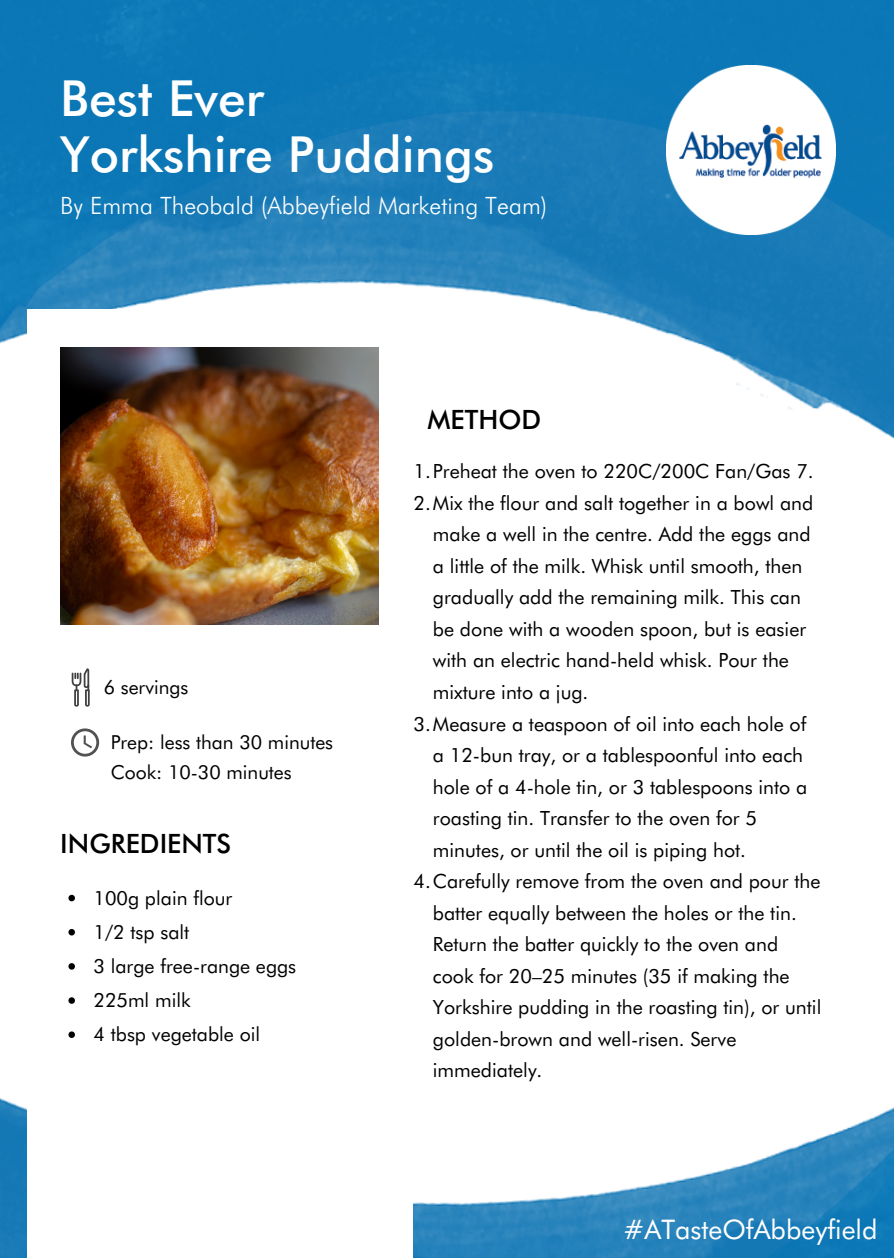
<style>
.page{position:relative;width:894px;height:1258px;background:#fff}
.page>*{position:absolute;margin:0;border:0;box-sizing:border-box;transform-origin:0 0}
.t1{font:500 49.8px/56.4px "Futura BT";color:#fff}
.t2{font:27px "Futura BT";color:#fff}
.t3{font:500 26.7px "Futura BT";color:#000}
.t4{font:300 24px "Futura BT";color:#fff}
.t5{font:19.5px/34.2px "Futura BT";color:#000}
.t6{font:19.2px/30.6px "Futura BT";color:#000}
</style>
<div class="page">
<img style="left:0;top:1097px;width:893px;height:161px">
<img style="left:0;top:0;width:893px;height:438px">
<img style="left:666px;top:65px;width:169px;height:169px">
<div style="left:27px;top:309px;width:385px;height:949px;background:#fff"></div>
<img style="left:60px;top:347px;width:318px;height:277px">
<svg style="left:71px;top:728px;width:28px;height:28px"></svg>
<svg style="left:72px;top:668px;width:18px;height:38px"></svg>
<svg style="left:68px;top:895px;width:7px;height:6px"></svg>
<svg style="left:68px;top:929px;width:7px;height:6px"></svg>
<svg style="left:68px;top:963px;width:7px;height:6px"></svg>
<svg style="left:68px;top:997px;width:7px;height:7px"></svg>
<svg style="left:68px;top:1031px;width:7px;height:7px"></svg>
<h1 class="t1" style="left:60px;top:68px;width:435px">Best Ever<br>Yorkshire Puddings</h1>
<p class="t4" style="left:60px;top:189px;width:488px">By Emma Theobald (Abbeyfield Marketing Team)</p>
<p class="t6" style="left:104px;top:671px;width:86px">6 servings</p>
<p class="t6" style="left:111px;top:726px;width:224px">Prep: less than 30 minutes<br>Cook: 10-30 minutes</p>
<h3 class="t3" style="left:60px;top:825px;width:172px">INGREDIENTS</h3>
<p class="t5" style="left:93px;top:880px;width:204px">100g plain flour<br>1/2 tsp salt<br>3 large free-range eggs<br>225ml milk<br>4 tbsp vegetable oil</p>
<h3 class="t3" style="left:427px;top:401px;width:115px">METHOD</h3>
<p class="t5" style="left:413px;top:453px;width:401px">1.Preheat the oven to 220C/200C Fan/Gas 7.</p>
<p class="t5" style="left:413px;top:485px;width:401px">2.Mix the flour and salt together in a bowl and</p>
<p class="t5" style="left:433px;top:517px;width:379px">make a well in the centre. Add the eggs and</p>
<p class="t5" style="left:433px;top:548px;width:371px">a little of the milk. Whisk until smooth, then</p>
<p class="t5" style="left:433px;top:580px;width:369px">gradually add the remaining milk. This can</p>
<p class="t5" style="left:433px;top:611px;width:375px">be done with a wooden spoon, but is easier</p>
<p class="t5" style="left:433px;top:643px;width:357px">with an electric hand-held whisk. Pour the</p>
<p class="t5" style="left:433px;top:674px;width:157px">mixture into a jug.</p>
<p class="t5" style="left:413px;top:706px;width:394px">3.Measure a teaspoon of oil into each hole of</p>
<p class="t5" style="left:433px;top:737px;width:371px">a 12-bun tray, or a tablespoonful into each</p>
<p class="t5" style="left:433px;top:769px;width:376px">hole of a 4-hole tin, or 3 tablespoons into a</p>
<p class="t5" style="left:433px;top:800px;width:325px">roasting tin. Transfer to the oven for 5</p>
<p class="t5" style="left:433px;top:832px;width:314px">minutes, or until the oil is piping hot.</p>
<p class="t5" style="left:413px;top:863px;width:408px">4.Carefully remove from the oven and pour the</p>
<p class="t5" style="left:433px;top:895px;width:365px">batter equally between the holes or the tin.</p>
<p class="t5" style="left:433px;top:926px;width:347px">Return the batter quickly to the oven and</p>
<p class="t5" style="left:433px;top:958px;width:358px">cook for 20–25 minutes (35 if making the</p>
<p class="t5" style="left:433px;top:989px;width:390px">Yorkshire pudding in the roasting tin), or until</p>
<p class="t5" style="left:433px;top:1021px;width:305px">golden-brown and well-risen. Serve</p>
<p class="t5" style="left:433px;top:1052px;width:111px">immediately.</p>
<h2 class="t2" style="left:623px;top:1211px;width:255px">#ATasteOfAbbeyfield</h2>
</div>
